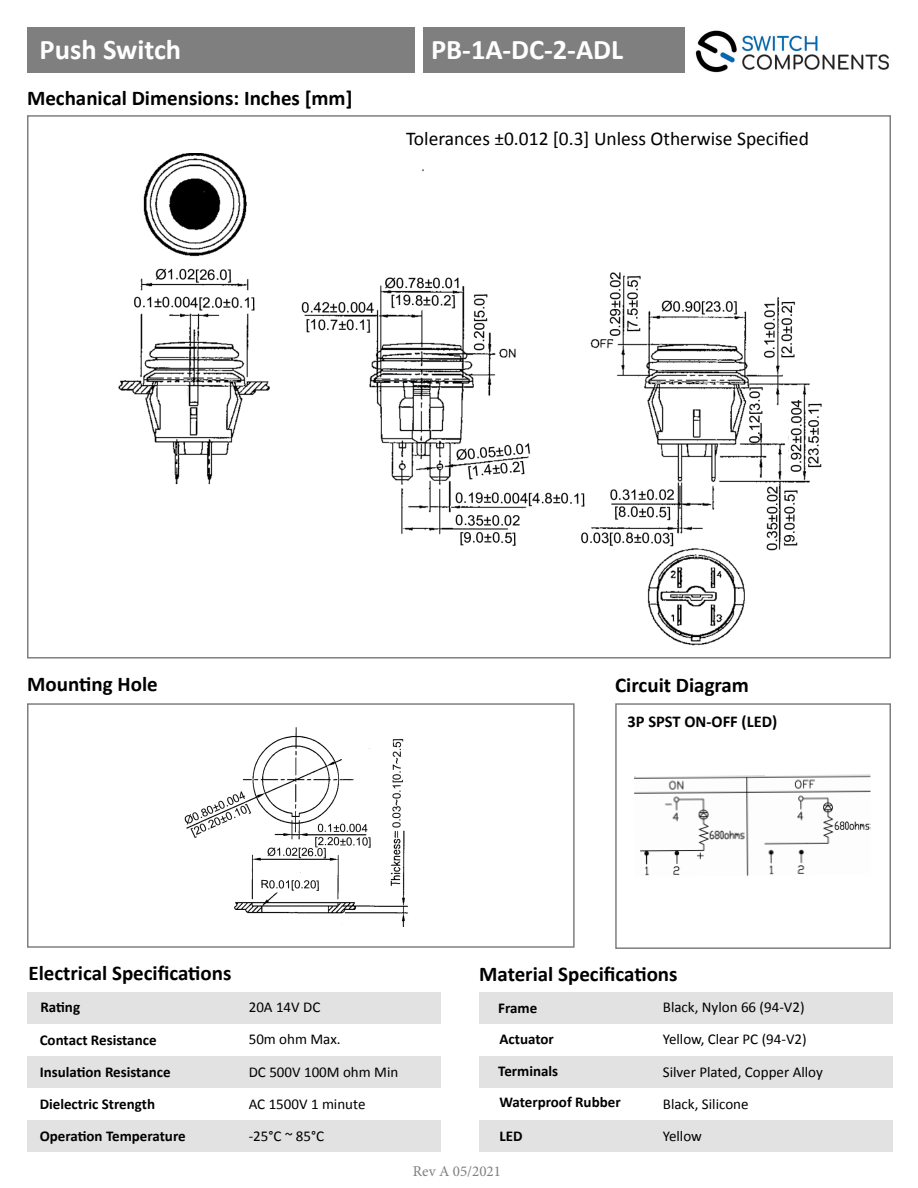
<style>
.page{position:relative;width:918px;height:1188px;background:#fff}
.page>*{position:absolute;margin:0;border:0;box-sizing:border-box;transform-origin:0 0}
.t1{font:700 28.5px "Calibri";color:#fff}
.t2{font:700 21px "Calibri";color:#000}
.t3{font:19.5px "Calibri";color:#000}
.t4{font:700 16.5px "Calibri";color:#000}
.t5{font:15px "Calibri";color:#000}
.t6{font:700 15px "Calibri";color:#000}
.t7{font:15px "Minion Pro";color:#7f7f7f}
</style>
<div class="page">
<img style="left:695px;top:30px;width:194px;height:43px">
<div style="left:27px;top:703px;width:548px;height:245px;border:2px solid #7f7f7f"></div>
<div style="left:615px;top:703px;width:276px;height:246px;border:2px solid #7f7f7f"></div>
<div style="left:27px;top:27px;width:388px;height:46px;background:#7f7f7f"></div>
<div style="left:423px;top:27px;width:262px;height:46px;background:#7f7f7f"></div>
<div style="left:27px;top:992px;width:414px;height:31px;background:#e2e2e2"></div>
<div style="left:479px;top:992px;width:414px;height:31px;background:#e2e2e2"></div>
<div style="left:27px;top:1056px;width:414px;height:32px;background:#e2e2e2"></div>
<div style="left:479px;top:1056px;width:414px;height:32px;background:#e2e2e2"></div>
<div style="left:27px;top:1120px;width:414px;height:32px;background:#e2e2e2"></div>
<div style="left:479px;top:1120px;width:414px;height:32px;background:#e2e2e2"></div>
<img style="left:184px;top:727px;width:224px;height:200px">
<img style="left:634px;top:774px;width:237px;height:102px">
<img style="left:118px;top:153px;width:704px;height:493px">
<p class="t1" style="left:40px;top:29px;width:143px">Push Switch</p>
<p class="t1" style="left:431px;top:29px;width:194px">PB-1A-DC-2-ADL</p>
<p class="t2" style="left:27px;top:83px;width:327px">Mechanical Dimensions: Inches [mm]</p>
<p class="t3" style="left:406px;top:126px;width:404px">Tolerances ±0.012 [0.3] Unless Otherwise Specified</p>
<p class="t2" style="left:27px;top:669px;width:132px">Mounting Hole</p>
<p class="t2" style="left:615px;top:671px;width:135px">Circuit Diagram</p>
<p class="t4" style="left:627px;top:710px;width:151px">3P SPST ON-OFF (LED)</p>
<p class="t2" style="left:28px;top:958px;width:205px">Electrical Specifications</p>
<p class="t2" style="left:479px;top:959px;width:200px">Material Specifications</p>
<p class="t6" style="left:40px;top:996px;width:41px">Rating</p>
<p class="t6" style="left:40px;top:1030px;width:118px">Contact Resistance</p>
<p class="t6" style="left:40px;top:1062px;width:132px">Insulation Resistance</p>
<p class="t6" style="left:40px;top:1094px;width:117px">Dielectric Strength</p>
<p class="t6" style="left:40px;top:1125px;width:148px">Operation Temperature</p>
<p class="t5" style="left:249px;top:998px;width:73px">20A 14V DC</p>
<p class="t6" style="left:498px;top:997px;width:41px">Frame</p>
<p class="t5" style="left:663px;top:998px;width:143px">Black, Nylon 66 (94-V2)</p>
<p class="t5" style="left:249px;top:1030px;width:93px">50m ohm Max.</p>
<p class="t6" style="left:500px;top:1028px;width:56px">Actuator</p>
<p class="t5" style="left:663px;top:1030px;width:145px">Yellow, Clear PC (94-V2)</p>
<p class="t5" style="left:249px;top:1063px;width:151px">DC 500V 100M ohm Min</p>
<p class="t5" style="left:249px;top:1095px;width:118px">AC 1500V 1 minute</p>
<p class="t5" style="left:249px;top:1127px;width:77px">-25°C ~ 85°C</p>
<p class="t6" style="left:498px;top:1061px;width:62px">Terminals</p>
<p class="t6" style="left:500px;top:1091px;width:123px">Waterproof Rubber</p>
<p class="t6" style="left:500px;top:1125px;width:25px">LED</p>
<p class="t5" style="left:663px;top:1063px;width:162px">Silver Plated, Copper Alloy</p>
<p class="t5" style="left:663px;top:1094px;width:87px">Black, Silicone</p>
<p class="t5" style="left:663px;top:1127px;width:41px">Yellow</p>
<p class="t7" style="left:413px;top:1162px;width:90px">Rev A 05/2021</p>
</div>
